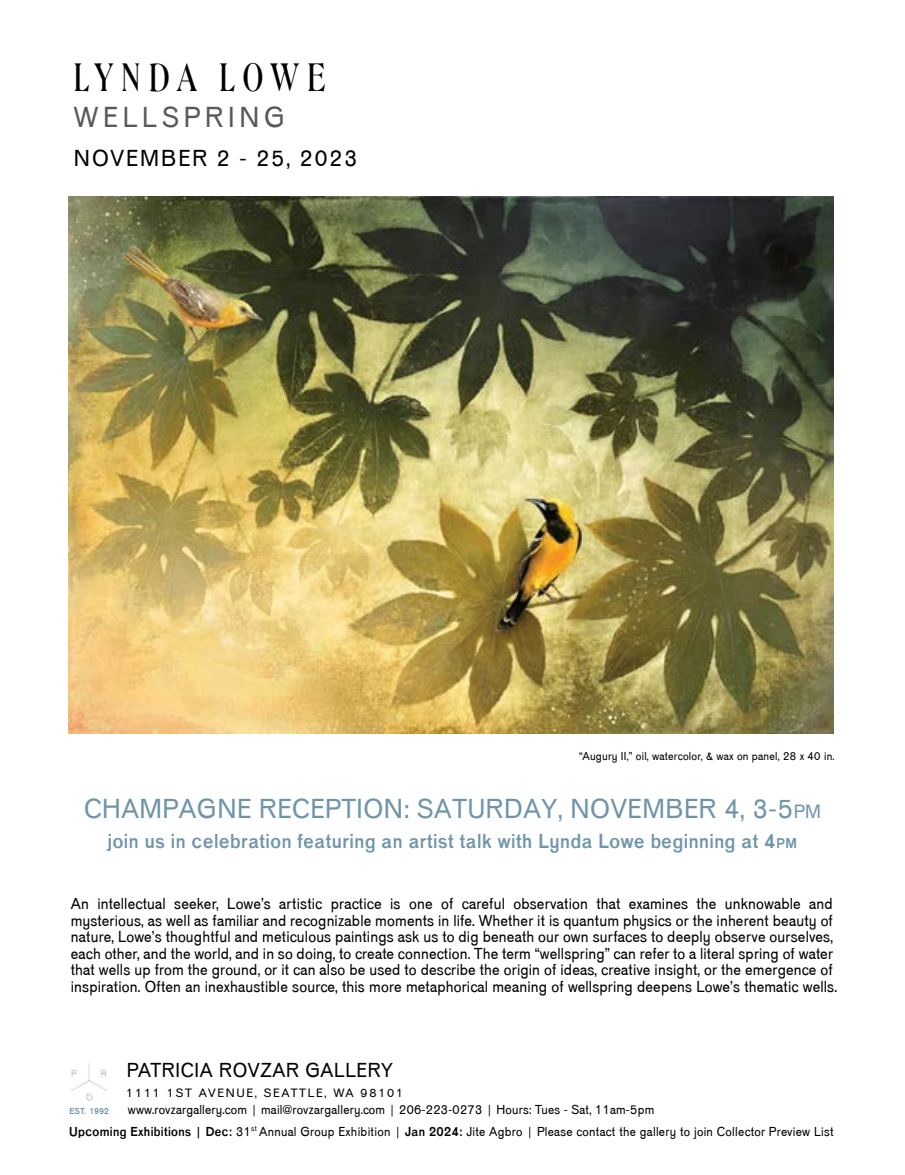
<style>
.page{position:relative;width:905px;height:1175px;background:#fff}
.page>*{position:absolute;margin:0;border:0;box-sizing:border-box;transform-origin:0 0}
.t1{font:36px "Roslindale Display Condensed";letter-spacing:.23em;color:#000}
.t2{font:500 30px "Venus URWT";letter-spacing:.165em;color:#58595b}
.t3{font:500 28.5px "Venus URWT";letter-spacing:.02em;color:#6f95aa}
.t4{font:500 24px "Venus URWT";letter-spacing:.085em;color:#000}
.t5{font:700 21px "Venus URWT";letter-spacing:.025em;color:#6f95aa}
.t6{font:500 21px "Venus URWT";letter-spacing:.035em;color:#000}
.t7{font:500 16.5px/16.5px "Venus URWT";letter-spacing:.01em;color:#000}
.t8{font:500 13.5px "Venus URWT";letter-spacing:.015em;color:#000}
.t9{font:500 12.45px "Venus URWT";letter-spacing:.13em;color:#000;scale:1.06 1}
.t10{font:500 12px "Venus URWT";letter-spacing:.02em;color:#000}
.t11{font:700 9px "Venus URWT";letter-spacing:.005em;color:#6f95aa}
.s1{font-size:19.95px}
.s2{font-size:14.7px}
.s3{font-weight:700}
</style>
<div class="page">
<img style="left:71px;top:1063px;width:37px;height:37px">
<img style="left:69px;top:196px;width:764px;height:537px">
<h1 class="t1" style="left:74px;top:49px;width:253px">LYNDA LOWE</h1>
<h2 class="t2" style="left:74px;top:100px;width:212px">WELLSPRING</h2>
<h3 class="t4" style="left:74px;top:144px;width:285px">NOVEMBER 2 - 25, 2023</h3>
<p class="t10" style="left:579px;top:749px;width:257px">“Augury II,” oil, watercolor, &amp; wax on panel, 28 x 40 in.</p>
<h3 class="t3" style="left:84px;top:792px;width:738px">CHAMPAGNE RECEPTION: SATURDAY, NOVEMBER 4, 3-5<span class="s1">PM</span></h3>
<p class="t5" style="left:108px;top:827px;width:690px">join us in celebration featuring an artist talk with Lynda Lowe beginning at 4<span class="s2">PM</span></p>
<p class="t7" style="left:71px;top:895px;width:767px">An intellectual seeker, Lowe’s artistic practice is one of careful observation that examines the unknowable and mysterious, as well as familiar and recognizable moments in life. Whether it is quantum physics or the inherent beauty of nature, Lowe’s thoughtful and meticulous paintings ask us to dig beneath our own surfaces to deeply observe ourselves, each other, and the world, and in so doing, to create connection. The term “wellspring” can refer to a literal spring of water that wells up from the ground, or it can also be used to describe the origin of ideas, creative insight, or the emergence of inspiration. Often an inexhaustible source, this more metaphorical meaning of wellspring deepens Lowe’s thematic wells.</p>
<p class="t6" style="left:127px;top:1057px;width:268px">PATRICIA ROVZAR GALLERY</p>
<p class="t9" style="left:126px;top:1085px;width:263px">1111 1ST AVENUE, SEATTLE, WA 98101</p>
<p class="t8" style="left:69px;top:1123px;width:766px"><span class="s3">Upcoming Exhibitions | Dec:</span> 31<sup>st</sup> Annual Group Exhibition | <span class="s3">Jan 2024:</span> Jite Agbro | Please contact the gallery to join Collector Preview List</p>
<p class="t11" style="left:69px;top:1104px;width:41px">EST. 1992</p>
<p class="t8" style="left:128px;top:1102px;width:528px">www.rovzargallery.com | mail@rovzargallery.com | 206-223-0273 | Hours: Tues - Sat, 11am-5pm</p>
</div>
